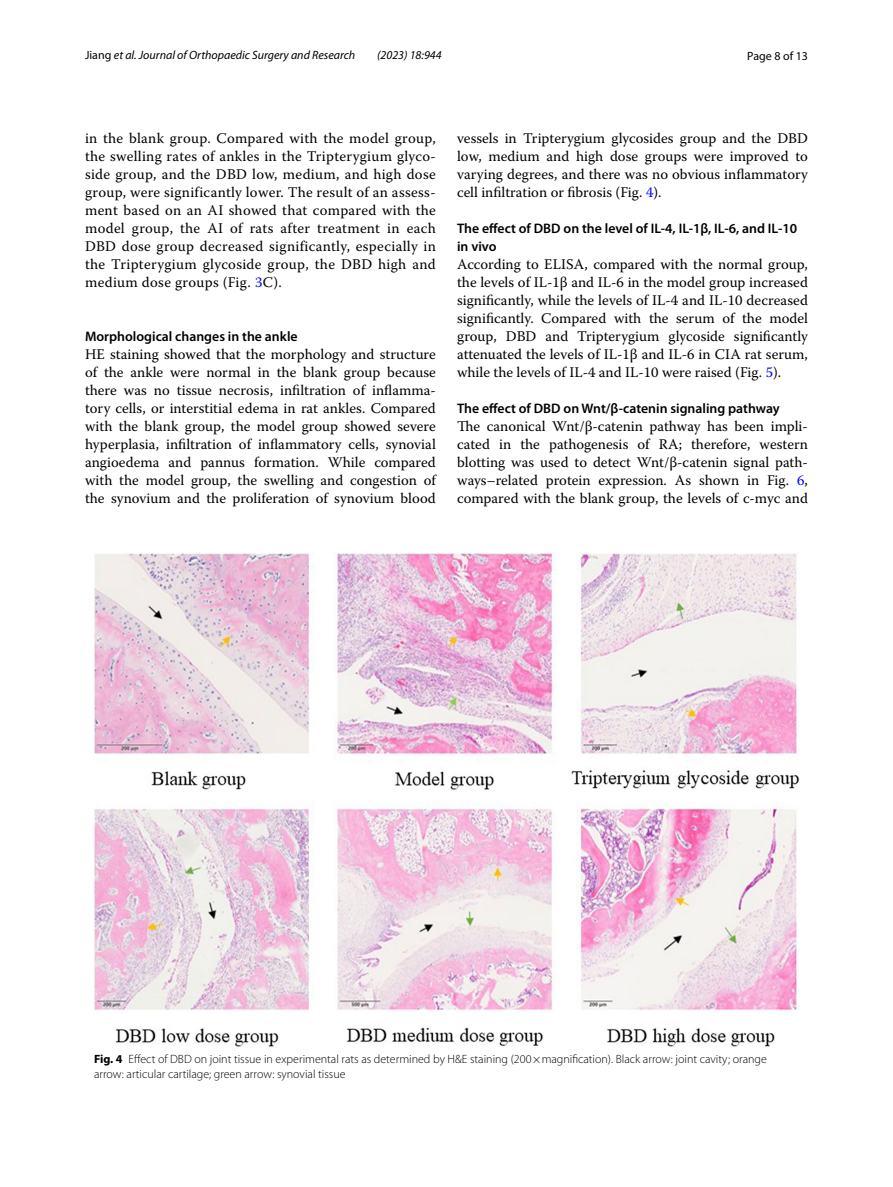
<style>
.page{position:relative;width:893px;height:1187px;background:#fff}
.page>*{position:absolute;margin:0;border:0;box-sizing:border-box;transform-origin:0 0}
.t1{font:14.7px/18px "Warnock Pro";color:#000;text-align:justify}
.t2{font:600 13.8px/18px "Myriad Pro";color:#000}
.t3{font:300 12px/15px "Myriad Pro";color:#000}
.t4{font:italic 12px "Myriad Pro";color:#000}
.t5{font:12px "Myriad Pro";color:#000}
.s1{font-style:normal}
.s2{color:#00f}
.s3{font-weight:700}
</style>
<div class="page">
<img style="left:94px;top:552px;width:705px;height:495px">
<p class="t4" style="left:85px;top:48px;width:272px"><span class="s1">Jiang</span> et al. Journal of Orthopaedic Surgery and Research</p>
<p class="t4" style="left:377px;top:48px;width:66px">(2023) 18:944</p>
<p class="t5" style="left:747px;top:48px;width:62px">Page 8 of 13</p>
<p class="t1" style="left:85px;top:128px;width:352px">in the blank group. Compared with the model group, the swelling rates of ankles in the Tripterygium glyco&shy;side group, and the DBD low, medium, and high dose group, were significantly lower. The result of an assess&shy;ment based on an AI showed that compared with the model group, the AI of rats after treatment in each DBD dose group decreased significantly, especially in the Tripterygium glycoside group, the DBD high and medium dose groups (Fig. <span class="s2">3</span>C).</p>
<p class="t2" style="left:85px;top:327px;width:214px">Morphological changes in the ankle</p>
<p class="t1" style="left:85px;top:344px;width:352px">HE staining showed that the morphology and structure of the ankle were normal in the blank group because there was no tissue necrosis, infiltration of inflamma&shy;tory cells, or interstitial edema in rat ankles. Compared with the blank group, the model group showed severe hyperplasia, infiltration of inflammatory cells, synovial angioedema and pannus formation. While compared with the model group, the swelling and congestion of the synovium and the proliferation of synovium blood</p>
<p class="t1" style="left:457px;top:128px;width:352px">vessels in Tripterygium glycosides group and the DBD low, medium and high dose groups were improved to varying degrees, and there was no obvious inflammatory cell infiltration or fibrosis (Fig. <span class="s2">4</span>).</p>
<p class="t2" style="left:457px;top:219px;width:342px">The effect of DBD on the level of IL‑4, IL‑1β, IL‑6, and IL‑10 in vivo</p>
<p class="t1" style="left:457px;top:254px;width:352px">According to ELISA, compared with the normal group, the levels of IL-1β and IL-6 in the model group increased significantly, while the levels of IL-4 and IL-10 decreased significantly. Compared with the serum of the model group, DBD and Tripterygium glycoside significantly attenuated the levels of IL-1β and IL-6 in CIA rat serum, while the levels of IL-4 and IL-10 were raised (Fig. <span class="s2">5</span>).</p>
<p class="t2" style="left:457px;top:399px;width:324px">The effect of DBD on Wnt/β‑catenin signaling pathway</p>
<p class="t1" style="left:457px;top:416px;width:352px">The canonical Wnt/β-catenin pathway has been impli&shy;cated in the pathogenesis of RA; therefore, western blotting was used to detect Wnt/β-catenin signal path&shy;ways–related protein expression. As shown in Fig. <span class="s2">6</span>, compared with the blank group, the levels of c-myc and</p>
<p class="t3" style="left:94px;top:1051px;width:674px"><span class="s3">Fig. 4</span> Effect of DBD on joint tissue in experimental rats as determined by H&amp;E staining (200×magnification). Black arrow: joint cavity; orange arrow: articular cartilage; green arrow: synovial tissue</p>
</div>
